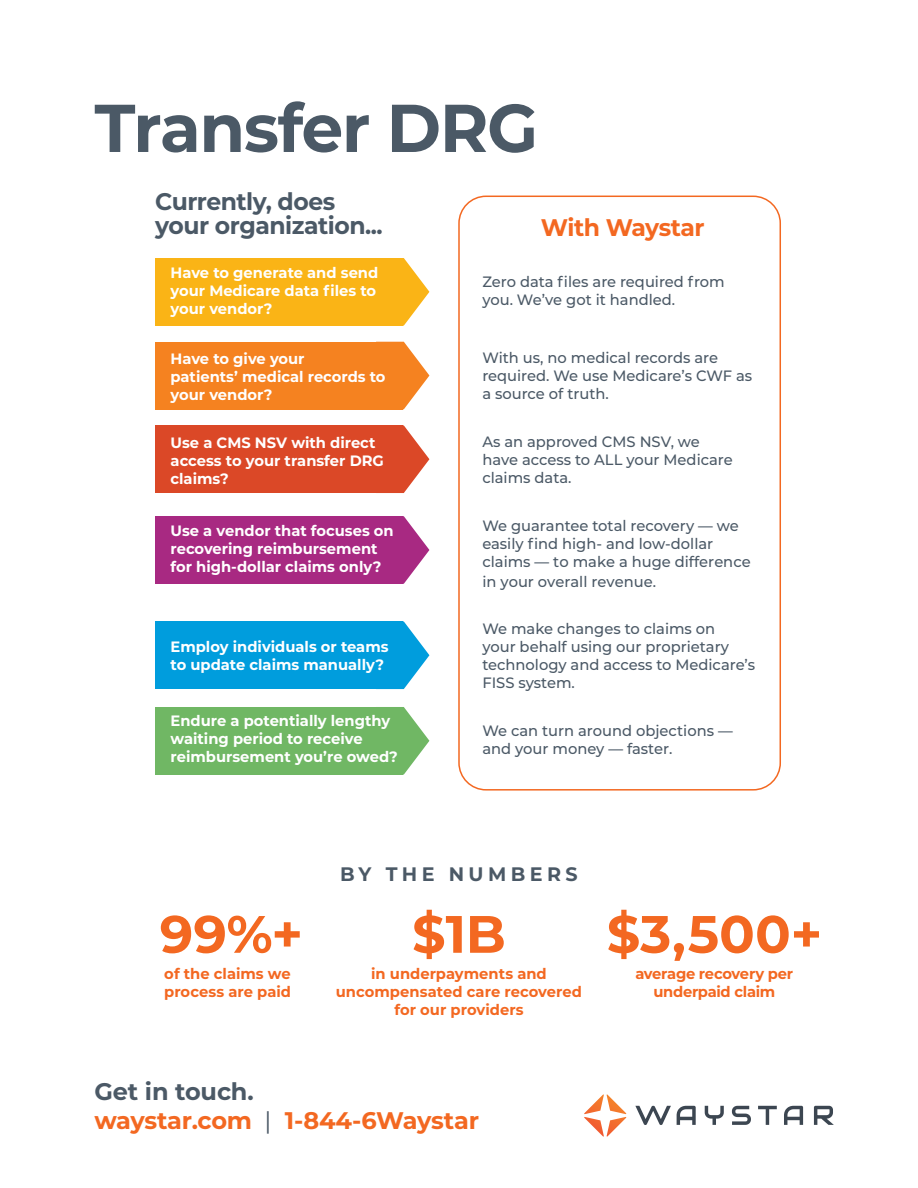
<style>
.page{position:relative;width:918px;height:1188px;background:#fff}
.page>*{position:absolute;margin:0;border:0;box-sizing:border-box;transform-origin:0 0}
.t1{font:700 67.5px "Montserrat";letter-spacing:-.02em;color:#4b5966}
.Mont__Body{font:700 52.5px "Montserrat";letter-spacing:.005em;color:#f36821}
.H1_Sub{font:700 24px/28.5px "Montserrat";letter-spacing:-.015em;color:#f36821}
.H1_Sub-2{font:700 24px "Montserrat";letter-spacing:-.02em;color:#4b5966}
.Mont__Body-2{font:700 19.5px "Montserrat";letter-spacing:.23em;color:#4b5966}
.H1_Sub-3{font:500 15px/18px "Montserrat";color:#4b5966}
.H1_Sub-4{font:700 15px/18px "Montserrat";color:#fff}
.Mont__Body-3{font:700 15px/18px "Montserrat";color:#f36821}
.Mont__Body-4{font:700 15px/18px "Montserrat";letter-spacing:-.02em;color:#f36821;text-align:center}
.s1{color:#4b5966}
.s2{font-weight:400;color:#4b5966}
</style>
<div class="page">
<div style="left:458px;top:196px;width:323px;height:595px;border:2px solid #f36821;border-radius:27px"></div>
<svg style="left:403px;top:258px;width:26px;height:68px"></svg>
<svg style="left:403px;top:342px;width:26px;height:67px"></svg>
<svg style="left:403px;top:425px;width:26px;height:68px"></svg>
<svg style="left:403px;top:707px;width:26px;height:68px"></svg>
<svg style="left:403px;top:516px;width:26px;height:68px"></svg>
<svg style="left:403px;top:621px;width:26px;height:68px"></svg>
<div style="left:155px;top:258px;width:248px;height:68px;background:#fab416"></div>
<div style="left:155px;top:342px;width:248px;height:67px;background:#f58220"></div>
<div style="left:155px;top:425px;width:248px;height:68px;background:#db4827"></div>
<div style="left:155px;top:707px;width:248px;height:68px;background:#70b764"></div>
<div style="left:155px;top:516px;width:248px;height:68px;background:#a82982"></div>
<div style="left:155px;top:621px;width:248px;height:68px;background:#009ddd"></div>
<svg style="left:635px;top:1106px;width:36px;height:19px"></svg>
<svg style="left:677px;top:1106px;width:19px;height:19px"></svg>
<svg style="left:705px;top:1106px;width:19px;height:19px"></svg>
<svg style="left:758px;top:1106px;width:19px;height:19px"></svg>
<svg style="left:784px;top:1106px;width:19px;height:19px"></svg>
<svg style="left:814px;top:1106px;width:20px;height:19px"></svg>
<svg style="left:732px;top:1106px;width:19px;height:19px"></svg>
<svg style="left:584px;top:1094px;width:43px;height:43px"></svg>
<h1 class="t1" style="left:94px;top:79px;width:445px">Transfer DRG</h1>
<p class="H1_Sub-2" style="left:155px;top:184px;width:181px">Currently, does</p>
<p class="H1_Sub-2" style="left:155px;top:208px;width:229px">your organization...</p>
<p class="H1_Sub" style="left:541px;top:212px;width:165px">With Waystar</p>
<p class="H1_Sub-4" style="left:171px;top:262px;width:209px">Have to generate and send your Medicare data files to your vendor?</p>
<p class="H1_Sub-4" style="left:171px;top:349px;width:217px">Have to give your<br>patients’ medical records to your vendor?</p>
<p class="H1_Sub-4" style="left:171px;top:433px;width:215px">Use a CMS NSV with direct access to your transfer DRG claims?</p>
<p class="H1_Sub-4" style="left:171px;top:521px;width:225px">Use a vendor that focuses on recovering reimbursement for high-dollar claims only?</p>
<p class="H1_Sub-4" style="left:171px;top:637px;width:220px">Employ individuals or teams to update claims manually?</p>
<p class="H1_Sub-4" style="left:171px;top:711px;width:229px">Endure a potentially lengthy waiting period to receive reimbursement you’re owed?</p>
<p class="H1_Sub-3" style="left:482px;top:272px;width:244px">Zero data files are required from you. We’ve got it handled.</p>
<p class="H1_Sub-3" style="left:482px;top:348px;width:271px">With us, no medical records are required. We use Medicare’s CWF as a source of truth.</p>
<p class="H1_Sub-3" style="left:482px;top:432px;width:252px">As an approved CMS NSV, we have access to ALL your Medicare claims data.</p>
<p class="H1_Sub-3" style="left:482px;top:516px;width:270px">We guarantee total recovery — we easily find high- and low-dollar claims — to make a huge difference</p>
<p class="H1_Sub-3" style="left:482px;top:572px;width:175px">in your overall revenue.</p>
<p class="H1_Sub-3" style="left:482px;top:619px;width:274px">We make changes to claims on<br>your behalf using our proprietary technology and access to Medicare’s<br>FISS system.</p>
<p class="H1_Sub-3" style="left:482px;top:721px;width:252px">We can turn around objections — and your money — faster.</p>
<p class="Mont__Body-2" style="left:340px;top:860px;width:239px">BY THE NUMBERS</p>
<p class="Mont__Body" style="left:160px;top:896px;width:145px">99%+</p>
<p class="Mont__Body" style="left:412px;top:896px;width:95px">$1B</p>
<p class="Mont__Body" style="left:607px;top:896px;width:217px">$3,500+</p>
<p class="Mont__Body-3" style="left:164px;top:964px;width:128px">of the claims we process are paid</p>
<p class="Mont__Body-3" style="left:336px;top:964px;width:248px;text-align:center">in underpayments and uncompensated care recovered for our providers</p>
<p class="Mont__Body-4" style="left:635px;top:964px;width:159px">average recovery per underpaid claim</p>
<p class="H1_Sub" style="left:94px;top:1076px;width:386px"><span class="s1">Get in touch.<br></span>waystar.com <span class="s2">|</span> 1-844-6Waystar</p>
</div>
